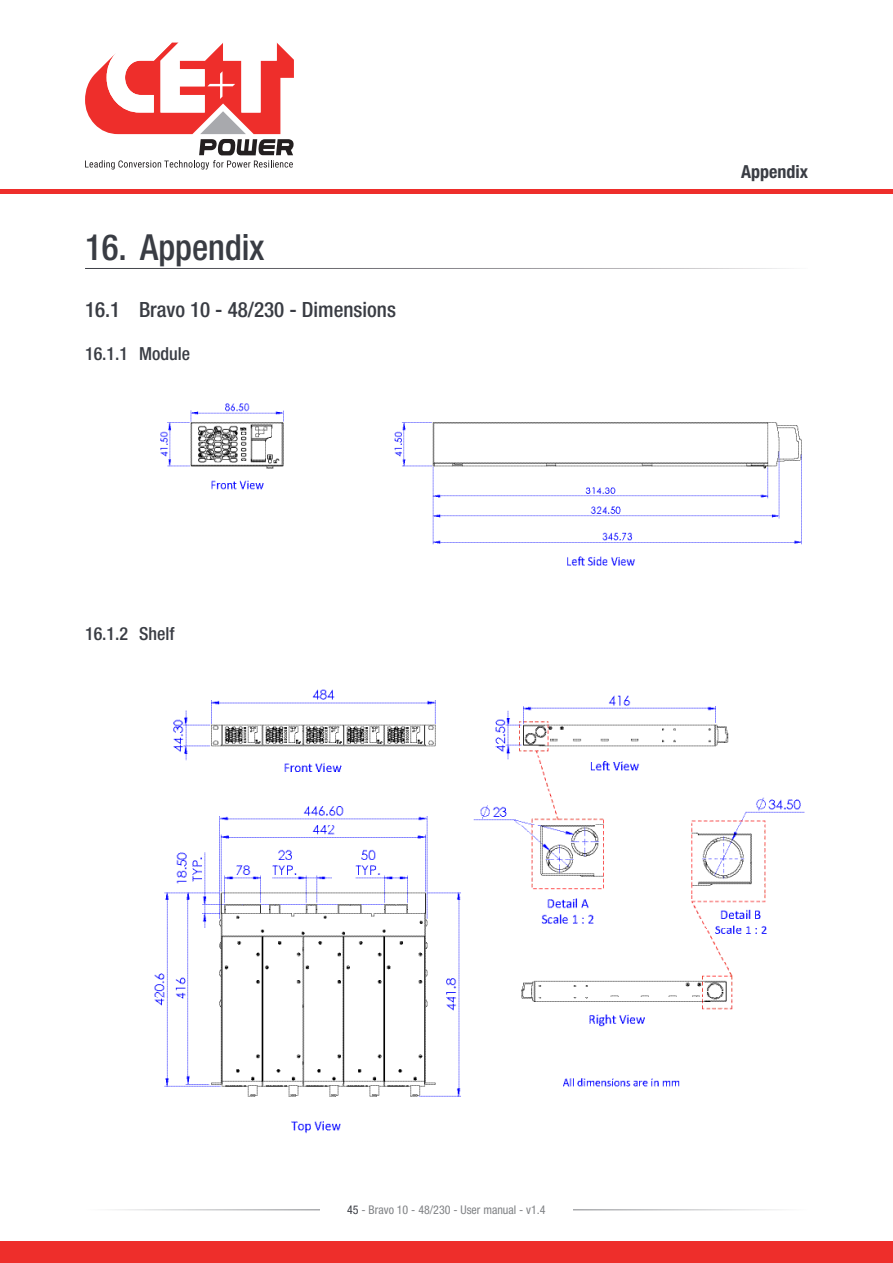
<style>
.page{position:relative;width:893px;height:1263px;background:#fff}
.page>*{position:absolute;margin:0;border:0;box-sizing:border-box;transform-origin:0 0}
.t1{font:500 condensed 36px "Helvetica Neue LT Std";color:#393c43}
.t2{font:500 condensed 21px "Helvetica Neue LT Std";color:#393c43}
.t3{font:500 condensed 18px "Helvetica Neue LT Std";color:#393c43}
.t4{font:700 condensed 18px "Helvetica Neue LT Std";color:#393c43}
.t5{font:condensed 12px "Helvetica Neue LT Std";color:#808285}
.s1{color:#393c43}
</style>
<div class="page">
<img style="left:160px;top:403px;width:642px;height:163px">
<img style="left:154px;top:689px;width:650px;height:445px">
<hr style="left:85px;top:1209px;width:723px;height:1px;background:#393c43">
<div style="left:320px;top:1199px;width:253px;height:21px;background:#fff"></div>
<div style="left:0;top:1242px;width:893px;height:21px;background:#ee2e2b"></div>
<svg style="left:85px;top:43px;width:209px;height:127px"></svg>
<hr style="left:0;top:189px;width:893px;height:4px;background:#ee2e2b">
<p class="t1" style="left:85px;top:225px;width:181px">16. Appendix</p>
<p class="t2" style="left:85px;top:297px;width:312px">16.1 Bravo 10 - 48/230 - Dimensions</p>
<p class="t3" style="left:85px;top:342px;width:106px">16.1.1 Module</p>
<p class="t3" style="left:85px;top:623px;width:91px">16.1.2 Shelf</p>
<h3 class="t4" style="left:741px;top:161px;width:68px">Appendix</h3>
<p class="t5" style="left:347px;top:1203px;width:200px"><span class="s1">45</span> - Bravo 10 - 48/230 - User manual - v1.4</p>
</div>
